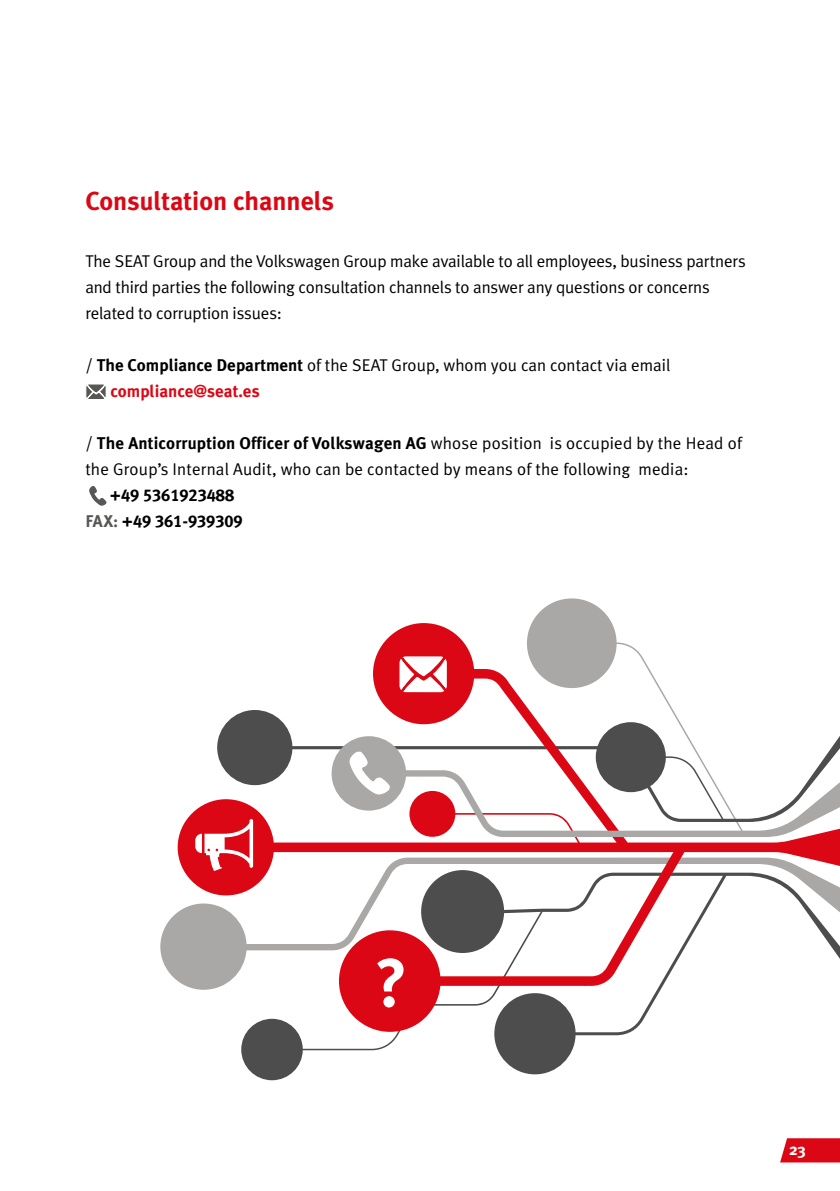
<style>
.page{position:relative;width:840px;height:1191px;background:#fff}
.page>*{position:absolute;margin:0;border:0;box-sizing:border-box;transform-origin:0 0}
.t1{font:700 68.6px "Meta Plus";color:#fff}
.t2{font:700 26px "Meta Plus";color:#dc0714}
.t3{font:17px/26px "Meta Plus Normal";letter-spacing:-.01em;color:#000}
.t4{font:700 17px "Meta Plus";letter-spacing:.01em;color:#000}
.t5{font:17px "Meta Plus Normal";letter-spacing:.01em;color:#000}
.t6{font:17px/26px "Meta Plus Bold Caps";color:#000}
.t7{font:700 17px "Meta Plus";color:#dc0714}
.t8{font:700 16px "Meta Plus";color:#fff}
.s1{font-family:"Meta Plus";font-weight:700}
.s2{font-family:"Meta Plus Normal";font-weight:400}
.s3{color:#575756}
</style>
<div class="page">
<svg style="left:86px;top:384px;width:20px;height:15px"></svg>
<svg style="left:89px;top:486px;width:17px;height:20px"></svg>
<svg style="left:241px;top:1031px;width:391px;height:49px"></svg>
<svg style="left:532px;top:598px;width:80px;height:25px;fill:#a9a8a7"></svg>
<svg style="left:160px;top:913px;width:17px;height:68px"></svg>
<svg style="left:177px;top:623px;width:662px;height:408px"></svg>
<svg style="left:331px;top:736px;width:508px;height:101px"></svg>
<svg style="left:595px;top:722px;width:128px;height:98px"></svg>
<svg style="left:396px;top:651px;width:53px;height:45px"></svg>
<svg style="left:349px;top:751px;width:41px;height:43px"></svg>
<svg style="left:195px;top:819px;width:58px;height:52px"></svg>
<svg style="left:780px;top:1138px;width:59px;height:24px"></svg>
<h2 class="t2" style="left:85px;top:186px;width:250px">Consultation channels</h2>
<p class="t3" style="left:85px;top:248px;width:661px">The SEAT Group and the Volkswagen Group make available to all employees, business partners and third parties the following consultation channels to answer any questions or concerns related to corruption issues:</p>
<p class="t3" style="left:85px;top:352px;width:586px">/ <span class="s1">The Compliance Department</span> of the SEAT Group, whom you can contact via email</p>
<p class="t7" style="left:110px;top:381px;width:151px">compliance@seat.es</p>
<p class="t4" style="left:85px;top:433px;width:658px"><span class="s2">/</span> The Anticorruption Officer of Volkswagen AG <span class="s2">whose position is occupied by the Head of</span></p>
<p class="t5" style="left:85px;top:459px;width:604px">the Group’s Internal Audit, who can be contacted by means of the following media:</p>
<p class="t6" style="left:85px;top:482px;width:159px;text-indent:25px">+49 5361923488<br><span class="s3">FAX:</span> +49 361-939309</p>
<h1 class="t1" style="left:374px;top:943px;width:35px">?</h1>
<p class="t8" style="left:788px;top:1139px;width:18px">23</p>
</div>
